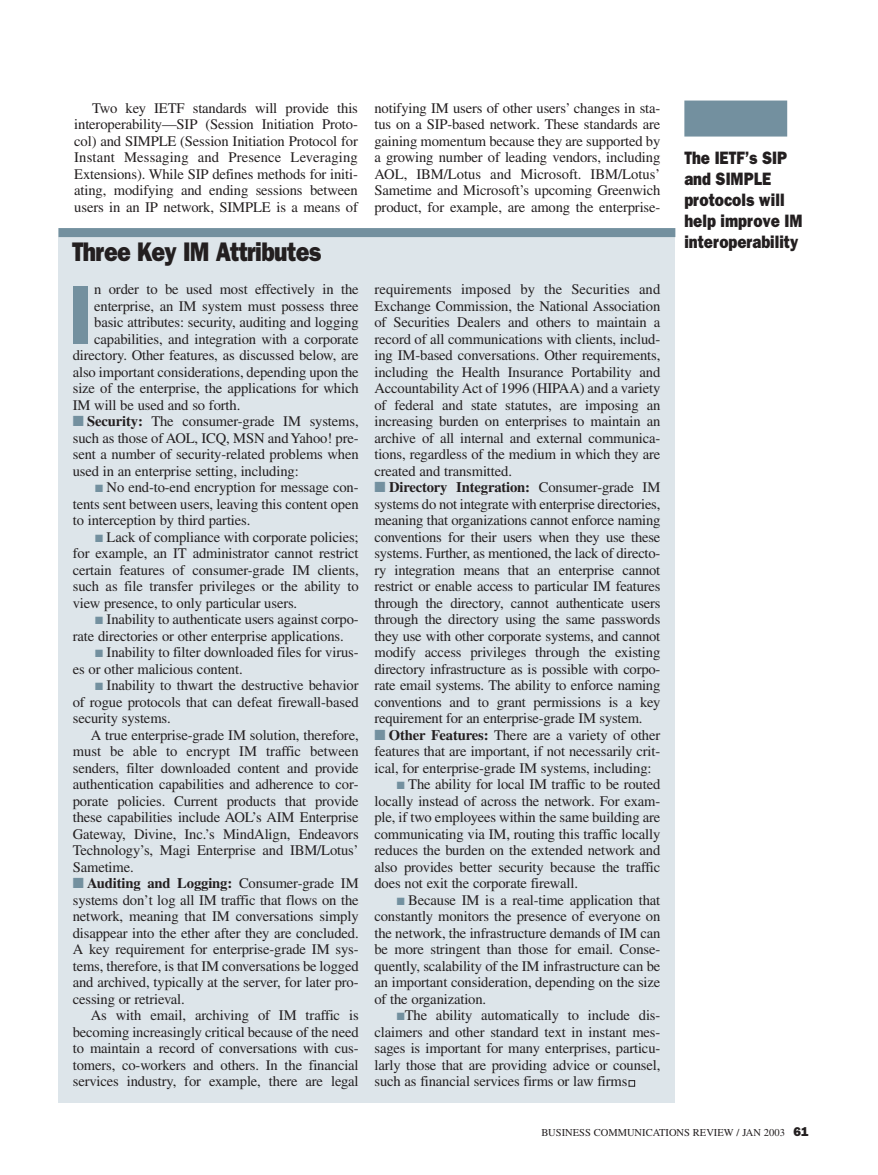
<style>
.page{position:relative;width:878px;height:1175px;background:#fff}
.page>*{position:absolute;margin:0;border:0;box-sizing:border-box;transform-origin:0 0}
.t1{font:800 84px "Franklin Gothic";color:#73909f;scale:.8 1}
.t2{font:800 27px "Franklin Gothic";letter-spacing:-.03em;color:#231f20;scale:.85 1}
.t3{font:800 18px/21px "Franklin Gothic";color:#231f20;scale:.85 1}
.t4{font:14.7px/16.5px "Times";letter-spacing:-.01em;color:#231f20;text-align:justify}
.t5{font:10.5px "Times";color:#231f20}
.s1{color:#73909f}
.s2{font-weight:700}
.s3{font-family:"Franklin Gothic";font-weight:800;font-size:12.75px}
</style>
<div class="page">
<div style="left:58px;top:228px;width:617px;height:874px;background:#dde5ea"></div>
<svg style="left:628px;top:1080px;width:6px;height:6px"></svg>
<div style="left:684px;top:100px;width:103px;height:36px;background:#73909f"></div>
<div style="left:58px;top:228px;width:617px;height:9px;background:#73909f"></div>
<p class="t4" style="left:74px;top:101px;width:285px;text-indent:18px">Two key IETF standards will provide this interoperability—SIP (Session Initiation Proto&shy;col) and SIMPLE (Session Initiation Protocol for Instant Messaging and Presence Leveraging Extensions). While SIP defines methods for initi&shy;ating, modifying and ending sessions between users in an IP network, SIMPLE is a means of</p>
<p class="t4" style="left:374px;top:101px;width:287px">notifying IM users of other users’ changes in sta&shy;tus on a SIP-based network. These standards are gaining momentum because they are supported by a growing number of leading vendors, including AOL, IBM/Lotus and Microsoft. IBM/Lotus’ Sametime and Microsoft’s upcoming Greenwich product, for example, are among the enterprise-</p>
<h2 class="t2" style="left:72px;top:242px;width:294px">Three Key IM Attributes</h2>
<h1 class="t1" style="left:69px;top:286px;width:28px">I</h1>
<p class="t4" style="left:94px;top:282px;width:266px">n order to be used most effectively in the</p>
<p class="t4" style="left:94px;top:299px;width:266px">enterprise, an IM system must possess three</p>
<p class="t4" style="left:94px;top:315px;width:266px">basic attributes: security, auditing and logging</p>
<p class="t4" style="left:94px;top:332px;width:266px">capabilities, and integration with a corporate</p>
<p class="t4" style="left:73px;top:348px;width:287px">directory. Other features, as discussed below, are</p>
<p class="t4" style="left:73px;top:365px;width:287px">also important considerations, depending upon the</p>
<p class="t4" style="left:73px;top:381px;width:287px">size of the enterprise, the applications for which</p>
<p class="t4" style="left:73px;top:398px;width:169px">IM will be used and so forth.</p>
<p class="t4" style="left:73px;top:414px;width:287px"><span class="s1">■</span> <span class="s2">Security:</span> The consumer-grade IM systems, such as those of AOL, ICQ, MSN and Yahoo! pre&shy;sent a number of security-related problems when used in an enterprise setting, including:</p>
<p class="t4" style="left:73px;top:480px;width:287px;text-indent:22px"><span class="s1">■</span> No end-to-end encryption for message con&shy;tents sent between users, leaving this content open to interception by third parties.</p>
<p class="t4" style="left:73px;top:530px;width:287px;text-indent:22px"><span class="s1">■</span> Lack of compliance with corporate policies; for example, an IT administrator cannot restrict certain features of consumer-grade IM clients, such as file transfer privileges or the ability to view presence, to only particular users.</p>
<p class="t4" style="left:73px;top:612px;width:287px;text-indent:22px"><span class="s1">■</span> Inability to authenticate users against corpo&shy;rate directories or other enterprise applications.</p>
<p class="t4" style="left:73px;top:645px;width:287px;text-indent:22px"><span class="s1">■</span> Inability to filter downloaded files for virus&shy;es or other malicious content.</p>
<p class="t4" style="left:73px;top:678px;width:287px;text-indent:22px"><span class="s1">■</span> Inability to thwart the destructive behavior of rogue protocols that can defeat firewall-based security systems.</p>
<p class="t4" style="left:73px;top:728px;width:287px;text-indent:18px">A true enterprise-grade IM solution, therefore, must be able to encrypt IM traffic between senders, filter downloaded content and provide authentication capabilities and adherence to cor&shy;porate policies. Current products that provide these capabilities include AOL’s AIM Enterprise Gateway, Divine, Inc.’s MindAlign, Endeavors Technology’s, Magi Enterprise and IBM/Lotus’ Sametime.</p>
<p class="t4" style="left:73px;top:876px;width:287px"><span class="s1">■</span> <span class="s2">Auditing and Logging:</span> Consumer-grade IM systems don’t log all IM traffic that flows on the network, meaning that IM conversations simply disappear into the ether after they are concluded.<br>A key requirement for enterprise-grade IM sys&shy;tems, therefore, is that IM conversations be logged and archived, typically at the server, for later pro&shy;cessing or retrieval.</p>
<p class="t4" style="left:73px;top:1008px;width:287px;text-indent:18px">As with email, archiving of IM traffic is becoming increasingly critical because of the need to maintain a record of conversations with cus&shy;tomers, co-workers and others. In the financial services industry, for example, there are legal</p>
<p class="t4" style="left:374px;top:282px;width:287px">requirements imposed by the Securities and Exchange Commission, the National Association of Securities Dealers and others to maintain a record of all communications with clients, includ&shy;ing IM-based conversations. Other requirements, including the Health Insurance Portability and Accountability Act of 1996 (HIPAA) and a variety of federal and state statutes, are imposing an increasing burden on enterprises to maintain an archive of all internal and external communica&shy;tions, regardless of the medium in which they are created and transmitted.</p>
<p class="t4" style="left:374px;top:480px;width:287px"><span class="s1">■</span> <span class="s2">Directory Integration:</span> Consumer-grade IM systems do not integrate with enterprise directories, meaning that organizations cannot enforce naming conventions for their users when they use these systems. Further, as mentioned, the lack of directo&shy;ry integration means that an enterprise cannot restrict or enable access to particular IM features through the directory, cannot authenticate users through the directory using the same passwords they use with other corporate systems, and cannot modify access privileges through the existing directory infrastructure as is possible with corpo&shy;rate email systems. The ability to enforce naming conventions and to grant permissions is a key requirement for an enterprise-grade IM system.</p>
<p class="t4" style="left:374px;top:728px;width:287px"><span class="s1">■</span> <span class="s2">Other Features:</span> There are a variety of other features that are important, if not necessarily crit&shy;ical, for enterprise-grade IM systems, including:</p>
<p class="t4" style="left:374px;top:777px;width:287px;text-indent:22px"><span class="s1">■</span> The ability for local IM traffic to be routed locally instead of across the network. For exam&shy;ple, if two employees within the same building are communicating via IM, routing this traffic locally reduces the burden on the extended network and also provides better security because the traffic does not exit the corporate firewall.</p>
<p class="t4" style="left:374px;top:893px;width:287px;text-indent:22px"><span class="s1">■</span> Because IM is a real-time application that constantly monitors the presence of everyone on the network, the infrastructure demands of IM can be more stringent than those for email. Conse&shy;quently, scalability of the IM infrastructure can be an important consideration, depending on the size of the organization.</p>
<p class="t4" style="left:374px;top:1008px;width:287px;text-indent:22px"><span class="s1">■</span>The ability automatically to include dis&shy;claimers and other standard text in instant mes&shy;sages is important for many enterprises, particu&shy;larly those that are providing advice or counsel, such as financial services firms or law firms</p>
<p class="t3" style="left:684px;top:148px;width:141px">The IETF’s SIP and SIMPLE protocols will help improve IM interoperability</p>
<p class="t5" style="left:541px;top:1128px;width:269px">BUSINESS COMMUNICATIONS REVIEW / JAN 2003 <span class="s3">61</span></p>
</div>
